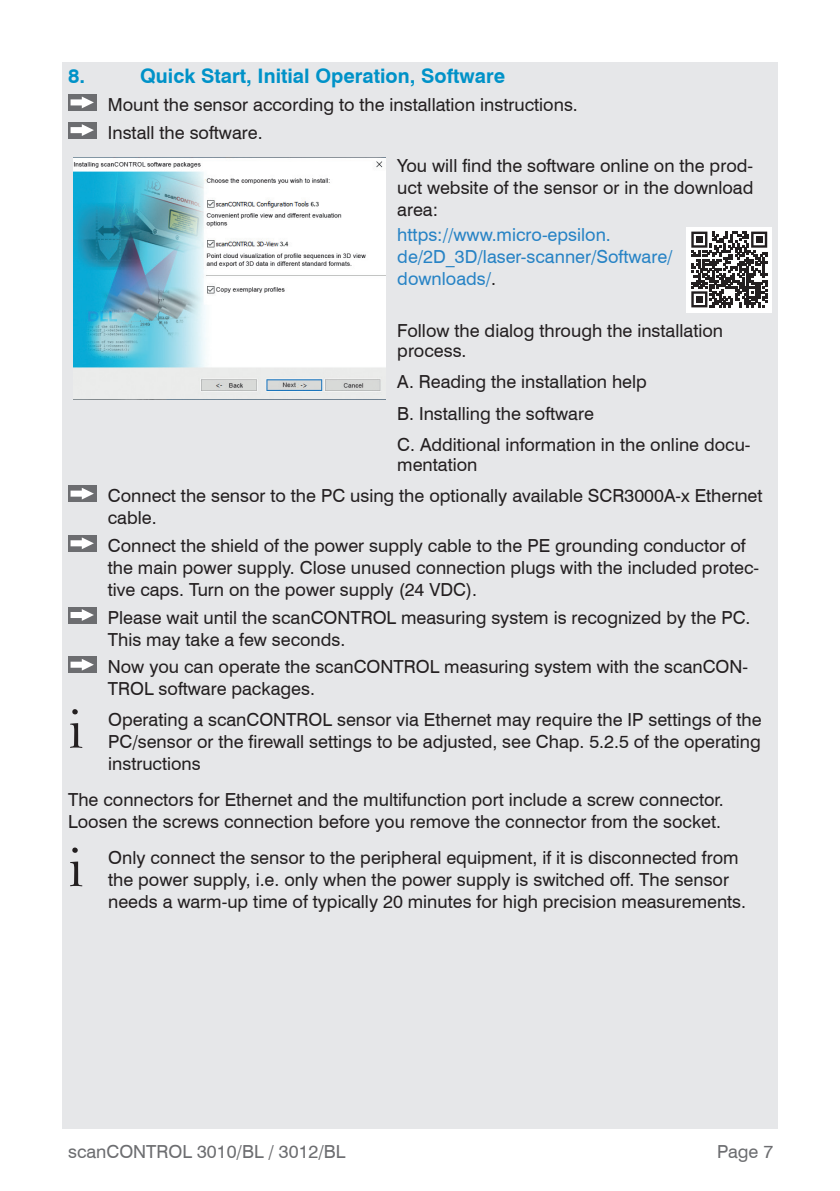
<style>
.page{position:relative;width:840px;height:1191px;background:#fff}
.page>*{position:absolute;margin:0;border:0;box-sizing:border-box;transform-origin:0 0}
.Wichtig{font:58.6px "Bell";color:#231f20}
.t1{font:700 20px "Swiss 721 BT";color:#0092c8}
.Handlungsaufforderun{font:18px/22px "Swiss 721 BT";color:#231f20}
.Fließtext{font:18px/22px "Swiss 721 BT";color:#231f20}
.Wichtig-2{font:18px/22px "Swiss 721 BT";color:#231f20;text-align:justify}
.Fließtext-2{font:18px/22px "Swiss 721 BT";color:#2783c5}
.t2{font:18px "Swiss 721 BT";color:#6c6d70}
.s1{color:#231f20}
</style>
<div class="page">
<div style="left:62px;top:62px;width:715px;height:1066px;background:#e6e7e9"></div>
<div style="left:68px;top:94px;width:28px;height:17px;background:#6c6d70"></div>
<svg style="left:70px;top:96px;width:24px;height:12px"></svg>
<div style="left:68px;top:122px;width:28px;height:17px;background:#6c6d70"></div>
<svg style="left:70px;top:124px;width:24px;height:12px"></svg>
<img style="left:74px;top:158px;width:312px;height:234px">
<svg style="left:686px;top:227px;width:85px;height:85px;background:#eaeaea"></svg>
<svg style="left:691px;top:232px;width:75px;height:75px;background:#7a7878"></svg>
<div style="left:695px;top:236px;width:7px;height:7px;background:#231f20"></div>
<div style="left:755px;top:236px;width:7px;height:7px;background:#231f20"></div>
<div style="left:695px;top:296px;width:7px;height:7px;background:#231f20"></div>
<div style="left:68px;top:485px;width:28px;height:17px;background:#6c6d70"></div>
<svg style="left:70px;top:488px;width:24px;height:11px"></svg>
<div style="left:68px;top:535px;width:28px;height:17px;background:#6c6d70"></div>
<svg style="left:70px;top:537px;width:24px;height:12px"></svg>
<div style="left:68px;top:606px;width:28px;height:17px;background:#6c6d70"></div>
<svg style="left:70px;top:609px;width:24px;height:12px"></svg>
<div style="left:68px;top:656px;width:28px;height:17px;background:#6c6d70"></div>
<svg style="left:70px;top:659px;width:24px;height:11px"></svg>
<p class="t1" style="left:68px;top:64px;width:19px">8.</p>
<p class="t1" style="left:140px;top:64px;width:366px">Quick Start, Initial Operation, Software</p>
<p class="Handlungsaufforderun" style="left:108px;top:93px;width:471px">Mount the sensor according to the installation instructions.</p>
<p class="Handlungsaufforderun" style="left:108px;top:121px;width:156px">Install the software.</p>
<p class="Fließtext" style="left:397px;top:154px;width:357px;text-align:justify">You will find the software online on the prod&shy;uct website of the sensor or in the download area:</p>
<p class="Fließtext-2" style="left:397px;top:223px;width:277px">https://www.micro-epsilon. de/2D_3D/laser-scanner/Software/ downloads/<span class="s1">.</span></p>
<p class="Fließtext" style="left:397px;top:320px;width:327px;line-height:20px">Follow the dialog through the installation process.</p>
<p class="Fließtext" style="left:397px;top:371px;width:251px">A. Reading the installation help</p>
<p class="Fließtext" style="left:397px;top:402px;width:198px">B. Installing the software</p>
<p class="Fließtext" style="left:397px;top:434px;width:354px;line-height:20px">C. Additional information in the online docu&shy;mentation</p>
<p class="Handlungsaufforderun" style="left:108px;top:484px;width:655px">Connect the sensor to the PC using the optionally available SCR3000A-x Ethernet cable.</p>
<p class="Handlungsaufforderun" style="left:108px;top:534px;width:652px">Connect the shield of the power supply cable to the PE grounding conductor of the main power supply. Close unused connection plugs with the included protec&shy;tive caps. Turn on the power supply (24 VDC).</p>
<p class="Handlungsaufforderun" style="left:108px;top:606px;width:643px">Please wait until the scanCONTROL measuring system is recognized by the PC.<br>This may take a few seconds.</p>
<p class="Handlungsaufforderun" style="left:108px;top:655px;width:641px">Now you can operate the scanCONTROL measuring system with the scanCON-<br>TROL software packages.</p>
<p class="Wichtig" style="left:68px;top:694px;width:17px">i</p>
<p class="Wichtig-2" style="left:108px;top:708px;width:654px">Operating a scanCONTROL sensor via Ethernet may require the IP settings of the PC/sensor or the firewall settings to be adjusted, see Chap. 5.2.5 of the operating instructions</p>
<p class="Fließtext" style="left:68px;top:788px;width:656px">The connectors for Ethernet and the multifunction port include a screw connector.<br>Loosen the screws connection before you remove the connector from the socket.</p>
<p class="Wichtig" style="left:68px;top:832px;width:17px">i</p>
<p class="Wichtig-2" style="left:108px;top:846px;width:639px;text-align:left">Only connect the sensor to the peripheral equipment, if it is disconnected from the power supply, i.e. only when the power supply is switched off. The sensor needs a warm-up time of typically 20 minutes for high precision measurements.</p>
<p class="t2" style="left:68px;top:1140px;width:279px">scanCONTROL 3010/BL / 3012/BL</p>
<p class="t2" style="left:716px;top:1140px;width:57px">Page 7</p>
</div>
